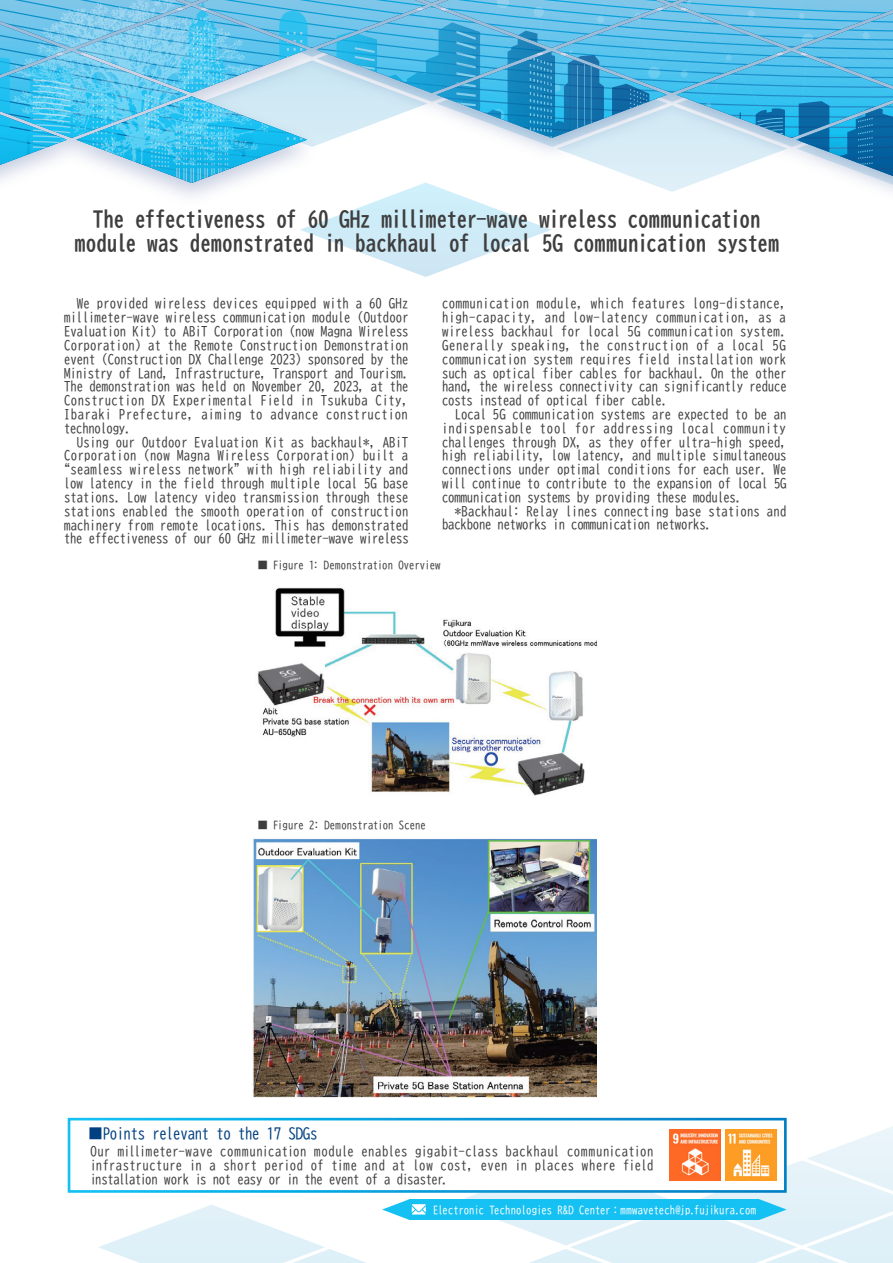
<style>
.page{position:relative;width:893px;height:1263px;background:#fff}
.page>*{position:absolute;margin:0;border:0;box-sizing:border-box;transform-origin:0 0}
.t1{font:21.3px/23.4px "BIZ UD Gothic Bold";letter-spacing:-.02em;color:#3e3e3f;text-align:center}
.t2{font:14.85px "BIZ UD Gothic";letter-spacing:-.02em;color:#014081}
.t3{font:12.75px/13.8px "BIZ UD Gothic";letter-spacing:-.005em;color:#3e3e3f;text-align:justify}
.t4{font:10.65px "BIZ UD Gothic";color:#fff}
.t5{font:10.65px "BIZ UD Gothic";letter-spacing:.005em;color:#3e3e3f}
</style>
<div class="page">
<svg style="left:98px;top:1117px;width:795px;height:146px"></svg>
<svg style="left:0;top:0;width:184px;height:183px;background:#5bc5eb"></svg>
<svg style="left:13px;top:0;width:214px;height:182px;background:#6ecaec"></svg>
<svg style="left:759px;top:1199px;width:28px;height:21px"></svg>
<div style="left:409px;top:1199px;width:350px;height:21px;background:#15c0f2"></div>
<svg style="left:382px;top:1199px;width:44px;height:21px"></svg>
<div style="left:69px;top:1119px;width:716px;height:72px;background:#fff"></div>
<div style="left:68px;top:1118px;width:719px;height:75px;border:3px solid #fff"></div>
<img style="left:725px;top:1130px;width:51px;height:51px">
<img style="left:669px;top:1130px;width:51px;height:51px">
<img style="left:253px;top:839px;width:344px;height:259px">
<img style="left:257px;top:587px;width:340px;height:209px">
<svg style="left:227px;top:0;width:666px;height:277px"></svg>
<h1 class="t1" style="left:75px;top:208px;width:706px">The effectiveness of 60 GHz millimeter-wave wireless communication module was demonstrated in backhaul of local 5G communication system</h1>
<p class="t3" style="left:64px;top:297px;width:347px;text-indent:13px">We provided wireless devices equipped with a 60 GHz millimeter-wave wireless communication module (Outdoor Evaluation Kit) to ABiT Corporation (now Magna Wireless Corporation) at the Remote Construction Demonstration event (Construction DX Challenge 2023) sponsored by the Ministry of Land, Infrastructure, Transport and Tourism.<br>The demonstration was held on November 20, 2023, at the Construction DX Experimental Field in Tsukuba City, Ibaraki Prefecture, aiming to advance construction technology.</p>
<p class="t3" style="left:58px;top:435px;width:353px;text-align:right">Using our Outdoor Evaluation Kit as backhaul*, ABiT Corporation (now Magna Wireless Corporation) built a “seamless wireless network”with high reliability and low latency in the field through multiple local 5G base stations. Low latency video transmission through these stations enabled the smooth operation of construction machinery from remote locations. This has demonstrated the effectiveness of our 60 GHz millimeter-wave wireless</p>
<p class="t3" style="left:442px;top:297px;width:346px">communication module, which features long-distance, high-capacity, and low-latency communication, as a wireless backhaul for local 5G communication system.<br>Generally speaking, the construction of a local 5G communication system requires field installation work such as optical fiber cables for backhaul. On the other hand, the wireless connectivity can significantly reduce costs instead of optical fiber cable.</p>
<p class="t3" style="left:442px;top:407px;width:347px;text-indent:13px">Local 5G communication systems are expected to be an indispensable tool for addressing local community challenges through DX, as they offer ultra-high speed, high reliability, low latency, and multiple simultaneous connections under optimal conditions for each user. We will continue to contribute to the expansion of local 5G communication systems by providing these modules.</p>
<p class="t3" style="left:442px;top:504px;width:346px;text-indent:13px">*Backhaul: Relay lines connecting base stations and backbone networks in communication networks.</p>
<p class="t5" style="left:257px;top:560px;width:185px">■ Figure 1: Demonstration Overview</p>
<p class="t5" style="left:257px;top:820px;width:170px">■ Figure 2: Demonstration Scene</p>
<p class="t2" style="left:88px;top:1126px;width:231px">■Points relevant to the 17 SDGs</p>
<p class="t3" style="left:90px;top:1144px;width:565px">Our millimeter-wave communication module enables gigabit-class backhaul communication infrastructure in a short period of time and at low cost, even in places where field installation work is not easy or in the event of a disaster.</p>
<p class="t4" style="left:412px;top:1204px;width:346px">　　Electronic Technologies R&amp;D Center : mmwavetech@jp.fujikura.com</p>
</div>
